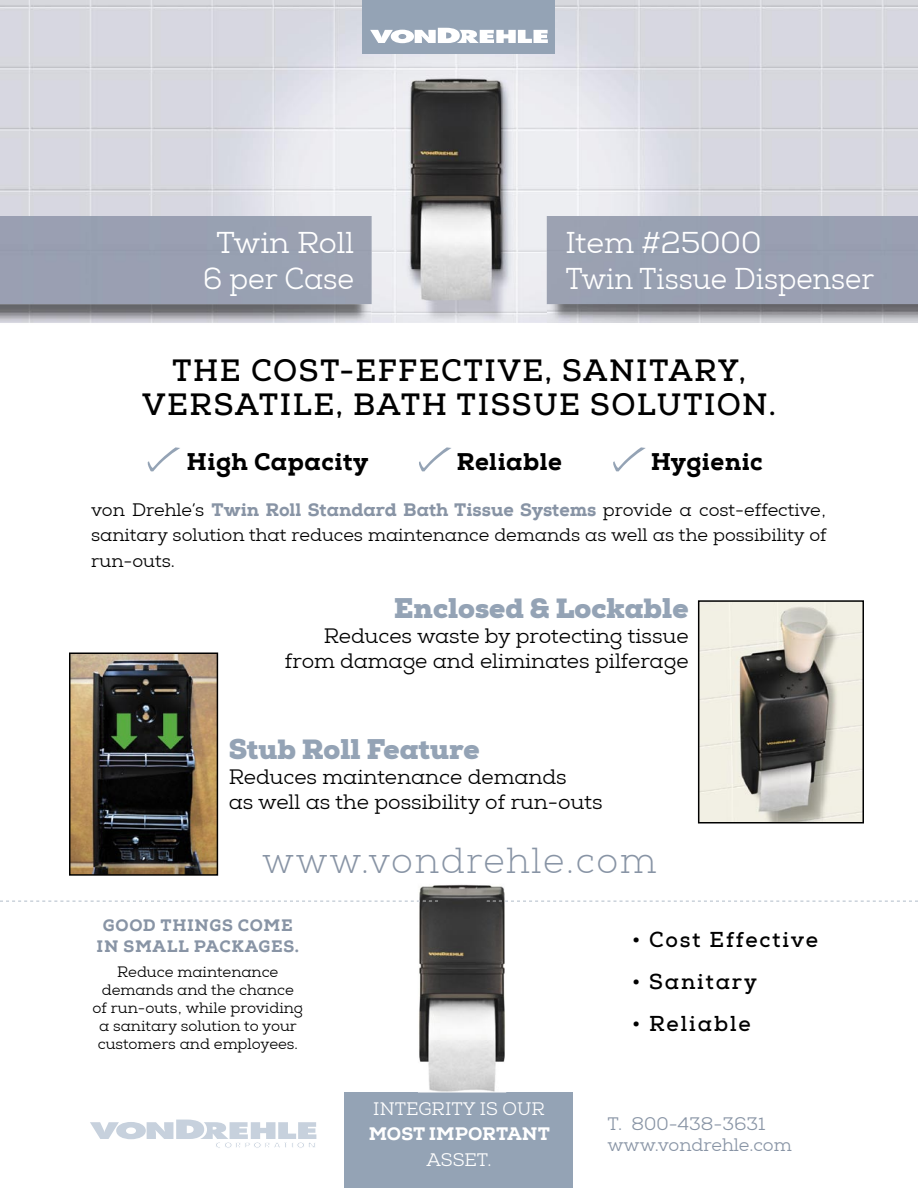
<style>
.page{position:relative;width:918px;height:1188px;background:#fff}
.page>*{position:absolute;margin:0;border:0;box-sizing:border-box;transform-origin:0 0}
.t1{font:300 36px "Nexa Slab";letter-spacing:.05em;color:#8894a5}
.t2{font:700 30px/34.5px "Nexa Slab";letter-spacing:.05em;color:#000;text-align:center}
.t3{font:30px/36px "Nexa Slab";color:#fff}
.t4{font:900 27.75px "Nexa Slab";color:#94a3b5}
.t5{font:800 24px "Nexa Slab";letter-spacing:.02em;color:#000}
.t6{font:700 21px "Nexa Slab";letter-spacing:.09em;color:#000}
.t7{font:20.7px/24.9px "Nexa Slab";color:#000;text-align:right}
.t8{font:18px/25.5px "Nexa Slab";color:#000;text-align:justify}
.t9{font:18px/21px "Nexa Slab";color:#8894a5}
.t10{font:18px "Nexa Slab";color:#fff}
.t11{font:800 18px "Nexa Slab";color:#fff}
.t12{font:800 16.5px/21px "Nexa Slab";letter-spacing:.04em;color:#8894a5;text-align:center}
.t13{font:15px/18px "Nexa Slab";color:#000;text-align:center}
.s1{font-weight:800;color:#8894a5}
</style>
<div class="page">
<img style="left:0;top:0;width:918px;height:323px">
<svg style="left:147px;top:447px;width:33px;height:24px"></svg>
<svg style="left:419px;top:447px;width:32px;height:24px"></svg>
<svg style="left:613px;top:447px;width:33px;height:24px"></svg>
<div style="left:363px;top:0;width:192px;height:54px;background:#94a3b5"></div>
<svg style="left:370px;top:28px;width:178px;height:15px"></svg>
<img style="left:547px;top:216px;width:371px;height:107px">
<img style="left:0;top:304px;width:371px;height:19px">
<div style="left:0;top:216px;width:372px;height:88px;background:#9aa0b2"></div>
<div style="left:344px;top:1093px;width:229px;height:95px;background:#94a3b5"></div>
<svg style="left:90px;top:1120px;width:226px;height:28px"></svg>
<svg style="left:698px;top:600px;width:166px;height:224px;background:#b2b0a7"></svg>
<img style="left:69px;top:652px;width:149px;height:224px">
<img style="left:418px;top:884px;width:88px;height:209px">
<svg style="left:0;top:901px;width:438px;height:1px"></svg>
<svg style="left:487px;top:901px;width:431px;height:1px"></svg>
<h2 class="t3" style="left:203px;top:225px;width:153px;text-align:center">Twin Roll<br>6 per Case</h2>
<h2 class="t3" style="left:566px;top:225px;width:310px">Item #25000<br>Twin Tissue Dispenser</h2>
<h2 class="t2" style="left:142px;top:354px;width:635px">THE COST-EFFECTIVE, SANITARY,<br>VERSATILE, BATH TISSUE SOLUTION.</h2>
<h3 class="t5" style="left:187px;top:446px;width:183px">High Capacity</h3>
<h3 class="t5" style="left:456px;top:446px;width:107px">Reliable</h3>
<h3 class="t5" style="left:651px;top:446px;width:114px">Hygienic</h3>
<p class="t8" style="left:91px;top:497px;width:737px">von Drehle’s <span class="s1">Twin Roll Standard Bath Tissue Systems</span> provide a cost-effective, sanitary solution that reduces maintenance demands as well as the possibility of run-outs.</p>
<h3 class="t4" style="left:394px;top:591px;width:296px">Enclosed &amp; Lockable</h3>
<p class="t7" style="left:285px;top:624px;width:405px">Reduces waste by protecting tissue from damage and eliminates pilferage</p>
<h3 class="t4" style="left:229px;top:732px;width:252px">Stub Roll Feature</h3>
<p class="t7" style="left:229px;top:765px;width:375px;text-align:left">Reduces maintenance demands<br>as well as the possibility of run-outs</p>
<h1 class="t1" style="left:262px;top:839px;width:396px">www.vondrehle.com</h1>
<p class="t12" style="left:97px;top:915px;width:204px">GOOD THINGS COME<br>IN SMALL PACKAGES.</p>
<p class="t13" style="left:93px;top:964px;width:212px">Reduce maintenance demands and the chance<br>of run-outs, while providing a sanitary solution to your customers and employees.</p>
<p class="t10" style="left:373px;top:1098px;width:173px">INTEGRITY IS OUR</p>
<p class="t11" style="left:369px;top:1123px;width:183px">MOST IMPORTANT</p>
<p class="t10" style="left:427px;top:1149px;width:66px">ASSET.</p>
<p class="t6" style="left:632px;top:927px;width:187px">• Cost Effective</p>
<p class="t6" style="left:632px;top:969px;width:126px">• Sanitary</p>
<p class="t6" style="left:632px;top:1011px;width:120px">• Reliable</p>
<p class="t9" style="left:608px;top:1113px;width:186px">T. 800-438-3631 www.vondrehle.com</p>
</div>
